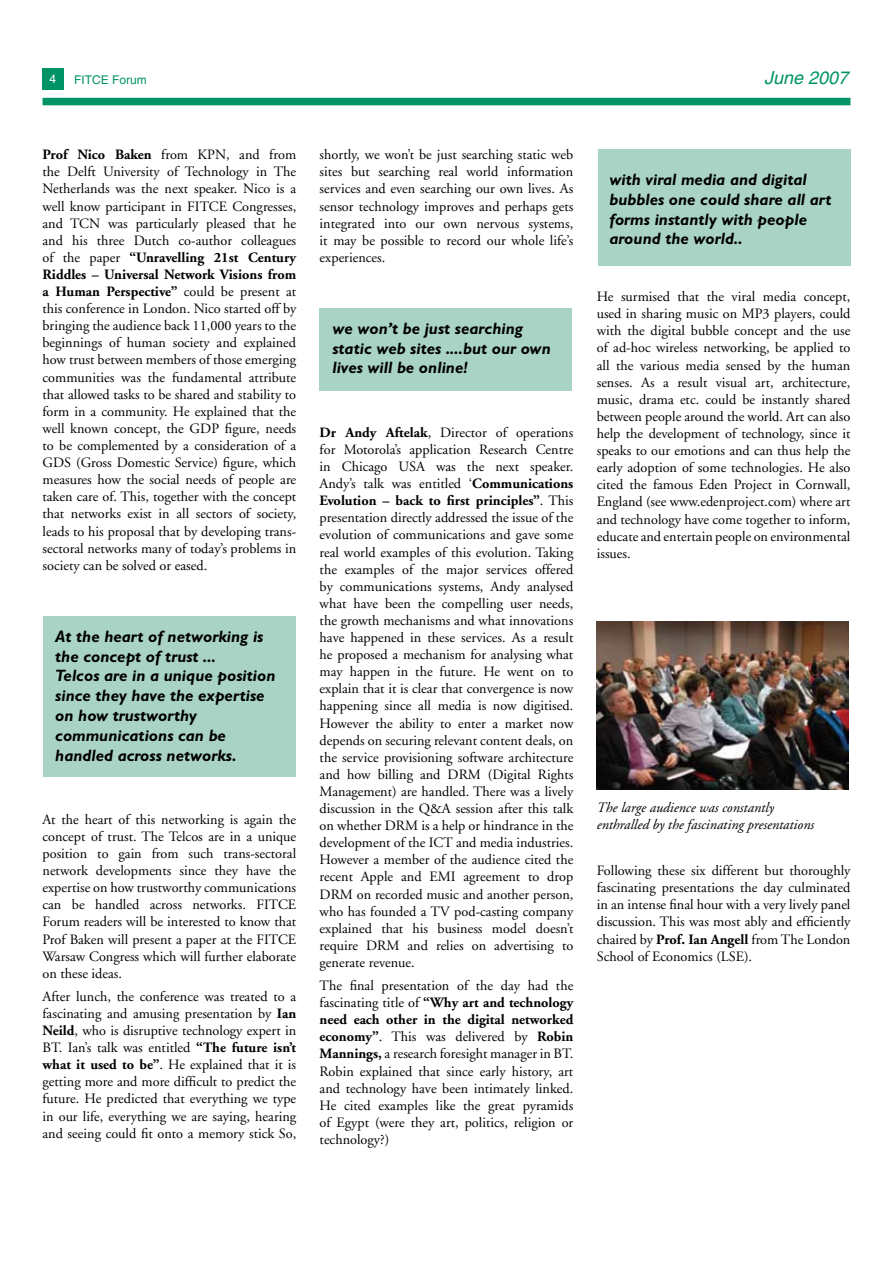
<style>
.page{position:relative;width:893px;height:1263px;background:#fff}
.page>*{position:absolute;margin:0;border:0;box-sizing:border-box;transform-origin:0 0}
.t1{font:italic 18px "Helvetica";color:#009366}
.t2{font:italic 700 16.5px/19.8px "Gill Sans";color:#000}
.t3{font:14.25px/17.1px "Adobe Garamond";color:#000;text-align:justify}
.t4{font:italic 14.25px/17.1px "Adobe Garamond";color:#000}
.t5{font:12px "Helvetica";color:#009366}
.t6{font:12px "Helvetica";color:#fff}
.s1{font-weight:700}
</style>
<div class="page">
<div style="left:43px;top:98px;width:807px;height:7px;background:#009366"></div>
<div style="left:43px;top:68px;width:21px;height:21px;background:#009366"></div>
<div style="left:43px;top:616px;width:252px;height:160px;background:#a9d4c5"></div>
<div style="left:320px;top:308px;width:252px;height:83px;background:#a9d4c5"></div>
<div style="left:598px;top:149px;width:252px;height:117px;background:#a9d4c5"></div>
<img style="left:597px;top:622px;width:251px;height:167px">
<p class="t6" style="left:49px;top:72px;width:8px">4</p>
<p class="t5" style="left:74px;top:73px;width:74px">FITCE Forum</p>
<p class="t1" style="left:764px;top:67px;width:86px">June 2007</p>
<p class="t3" style="left:43px;top:146px;width:255px"><span class="s1">Prof Nico Baken</span> from KPN, and from the Delft University of Technology in The Netherlands was the next speaker. Nico is a well know participant in FITCE Congresses, and TCN was particularly pleased that he and his three Dutch co-author colleagues of the paper <span class="s1">“Unravelling 21st Century Riddles – Universal Network Visions from a Human Perspective”</span> could be present at this conference in London. Nico started off by bringing the audience back 11,000 years to the beginnings of human society and explained how trust between members of those emerging communities was the fundamental attribute that allowed tasks to be shared and stability to form in a community. He explained that the well known concept, the GDP figure, needs to be complemented by a consideration of a GDS (Gross Domestic Service) figure, which measures how the social needs of people are taken care of. This, together with the concept that networks exist in all sectors of society, leads to his proposal that by developing trans&shy;sectoral networks many of today’s problems in society can be solved or eased.</p>
<p class="t2" style="left:55px;top:626px;width:222px">At the heart of networking is the concept of trust ...<br>Telcos are in a unique position since they have the expertise on how trustworthy communications can be handled across networks.</p>
<p class="t3" style="left:43px;top:811px;width:255px">At the heart of this networking is again the concept of trust. The Telcos are in a unique position to gain from such trans-sectoral network developments since they have the expertise on how trustworthy communications can be handled across networks. FITCE Forum readers will be interested to know that Prof Baken will present a paper at the FITCE Warsaw Congress which will further elaborate on these ideas.</p>
<p class="t3" style="left:43px;top:988px;width:255px">After lunch, the conference was treated to a fascinating and amusing presentation by <span class="s1">Ian Neild</span>, who is disruptive technology expert in BT. Ian’s talk was entitled <span class="s1">“The future isn’t what it used to be”</span>. He explained that it is getting more and more difficult to predict the future. He predicted that everything we type in our life, everything we are saying, hearing and seeing could fit onto a memory stick So,</p>
<p class="t3" style="left:320px;top:146px;width:255px">shortly, we won’t be just searching static web sites but searching real world information services and even searching our own lives. As sensor technology improves and perhaps gets integrated into our own nervous systems, it may be possible to record our whole life’s experiences.</p>
<p class="t2" style="left:332px;top:318px;width:220px">we won’t be just searching static web sites ....but our own lives will be online!</p>
<p class="t3" style="left:320px;top:424px;width:255px"><span class="s1">Dr Andy Aftelak</span>, Director of operations for Motorola’s application Research Centre in Chicago USA was the next speaker.<br>Andy’s talk was entitled ‘<span class="s1">Communications Evolution – back to first principles”</span>. This presentation directly addressed the issue of the evolution of communications and gave some real world examples of this evolution. Taking the examples of the major services offered by communications systems, Andy analysed what have been the compelling user needs, the growth mechanisms and what innovations have happened in these services. As a result he proposed a mechanism for analysing what may happen in the future. He went on to explain that it is clear that convergence is now happening since all media is now digitised.<br>However the ability to enter a market now depends on securing relevant content deals, on the service provisioning software architecture and how billing and DRM (Digital Rights Management) are handled. There was a lively discussion in the Q&amp;A session after this talk on whether DRM is a help or hindrance in the development of the ICT and media industries.<br>However a member of the audience cited the recent Apple and EMI agreement to drop DRM on recorded music and another person, who has founded a TV pod-casting company explained that his business model doesn’t require DRM and relies on advertising to generate revenue.</p>
<p class="t3" style="left:320px;top:977px;width:255px">The final presentation of the day had the fascinating title of <span class="s1">“Why art and technology need each other in the digital networked economy”</span>. This was delivered by <span class="s1">Robin Mannings,</span> a research foresight manager in BT.<br>Robin explained that since early history, art and technology have been intimately linked.<br>He cited examples like the great pyramids of Egypt (were they art, politics, religion or technology?)</p>
<p class="t2" style="left:609px;top:170px;width:224px">with viral media and digital bubbles one could share all art forms instantly with people around the world..</p>
<p class="t3" style="left:597px;top:288px;width:255px">He surmised that the viral media concept, used in sharing music on MP3 players, could with the digital bubble concept and the use of ad-hoc wireless networking, be applied to all the various media sensed by the human senses. As a result visual art, architecture, music, drama etc. could be instantly shared between people around the world. Art can also help the development of technology, since it speaks to our emotions and can thus help the early adoption of some technologies. He also cited the famous Eden Project in Cornwall, England (see www.edenproject.com) where art and technology have come together to inform, educate and entertain people on environmental issues.</p>
<p class="t4" style="left:597px;top:799px;width:219px">The large audience was constantly enthralled by the fascinating presentations</p>
<p class="t3" style="left:597px;top:862px;width:255px">Following these six different but thoroughly fascinating presentations the day culminated in an intense final hour with a very lively panel discussion. This was most ably and efficiently chaired by <span class="s1">Prof. Ian Angell</span> from The London School of Economics (LSE).</p>
</div>
